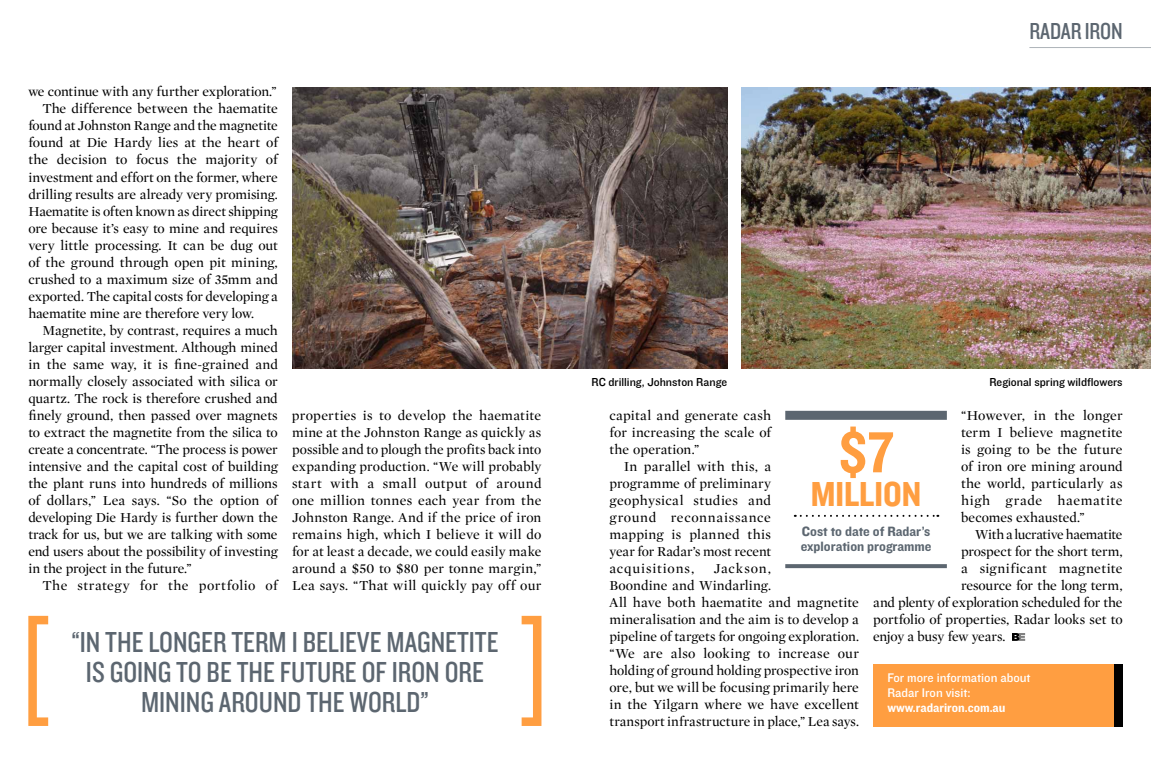
<style>
.page{position:relative;width:1151px;height:783px;background:#fff}
.page>*{position:absolute;margin:0;border:0;box-sizing:border-box;transform-origin:0 0}
.t1{font:60px "Knockout HTF50 Welterweight";color:#ff9e41}
.t2{font:36px "Knockout HTF50 Welterweight";color:#ff9e41}
.t3{font:30px/30px "Knockout HTF29 Junior Liteweight";color:#5c6670;text-align:center}
.t4{font:24px "Knockout HTF29 Junior Liteweight";letter-spacing:-.01em;color:#5c6670}
.t5{font:14px/17px "Mercury Display Roman";color:#000;text-align:justify}
.t6{font:14px/15px "Knockout HTF51 Middleweight";color:#5c6670}
.t7{font:14px "Mercury Display Roman";letter-spacing:.035em;color:#000}
.t8{font:14px "Mercury Display Roman";letter-spacing:-.02em;color:#000}
.t9{font:14px "Mercury Display Roman";letter-spacing:.03em;color:#000}
.t10{font:13px/15px "Knockout HTF31 Junior Middlewt";color:#fff}
.t11{font:13px "Knockout HTF51 Middleweight";color:#fff}
.t12{font:12px "Knockout HTF31 Junior Middlewt";color:#000}
</style>
<div class="page">
<img style="left:292px;top:88px;width:435px;height:280px">
<img style="left:741px;top:88px;width:410px;height:280px">
<svg style="left:28px;top:615px;width:20px;height:110px"></svg>
<svg style="left:522px;top:615px;width:19px;height:110px"></svg>
<svg style="left:1012px;top:633px;width:13px;height:7px"></svg>
<hr style="left:1029px;top:47px;width:122px;height:1px;background:#adb3b8">
<div style="left:873px;top:663px;width:250px;height:63px;background:#ff9e41"></div>
<div style="left:1114px;top:663px;width:9px;height:63px;background:#000"></div>
<div style="left:785px;top:410px;width:162px;height:9px;background:#5c6670"></div>
<svg style="left:795px;top:514px;width:143px;height:2px"></svg>
<svg style="left:785px;top:564px;width:162px;height:4px"></svg>
<h3 class="t4" style="left:1030px;top:18px;width:94px">RADAR IRON</h3>
<p class="t5" style="left:28px;top:83px;width:250px">we continue with any further exploration.”</p>
<p class="t5" style="left:43px;top:100px;width:237px">The difference between the haematite</p>
<p class="t5" style="left:28px;top:117px;width:251px">found at Johnston Range and the magnetite</p>
<p class="t5" style="left:28px;top:134px;width:251px">found at Die Hardy lies at the heart of</p>
<p class="t5" style="left:28px;top:151px;width:251px">the decision to focus the majority of</p>
<p class="t5" style="left:28px;top:168px;width:251px">investment and effort on the former, where</p>
<p class="t5" style="left:28px;top:185px;width:251px">drilling results are already very promising.</p>
<p class="t5" style="left:28px;top:202px;width:251px">Haematite is often known as direct shipping</p>
<p class="t5" style="left:28px;top:219px;width:251px">ore because it’s easy to mine and requires</p>
<p class="t5" style="left:28px;top:236px;width:251px">very little processing. It can be dug out</p>
<p class="t5" style="left:28px;top:253px;width:251px">of the ground through open pit mining,</p>
<p class="t5" style="left:28px;top:270px;width:251px">crushed to a maximum size of 35mm and</p>
<p class="t5" style="left:28px;top:287px;width:251px">exported. The capital costs for developing a</p>
<p class="t5" style="left:28px;top:304px;width:227px">haematite mine are therefore very low.</p>
<p class="t5" style="left:43px;top:321px;width:237px">Magnetite, by contrast, requires a much</p>
<p class="t5" style="left:28px;top:338px;width:251px">larger capital investment. Although mined</p>
<p class="t5" style="left:28px;top:355px;width:251px">in the same way, it is fine-grained and</p>
<p class="t5" style="left:28px;top:372px;width:251px">normally closely associated with silica or</p>
<p class="t5" style="left:28px;top:389px;width:251px">quartz. The rock is therefore crushed and</p>
<p class="t5" style="left:28px;top:406px;width:251px">finely ground, then passed over magnets</p>
<p class="t5" style="left:28px;top:423px;width:251px">to extract the magnetite from the silica to</p>
<p class="t5" style="left:28px;top:440px;width:251px">create a concentrate. “The process is power</p>
<p class="t5" style="left:28px;top:457px;width:251px">intensive and the capital cost of building</p>
<p class="t5" style="left:28px;top:474px;width:251px">the plant runs into hundreds of millions</p>
<p class="t5" style="left:28px;top:491px;width:251px">of dollars,” Lea says. “So the option of</p>
<p class="t5" style="left:28px;top:508px;width:251px">developing Die Hardy is further down the</p>
<p class="t5" style="left:28px;top:525px;width:251px">track for us, but we are talking with some</p>
<p class="t5" style="left:28px;top:542px;width:251px">end users about the possibility of investing</p>
<p class="t5" style="left:28px;top:559px;width:165px">in the project in the future.”</p>
<p class="t7" style="left:43px;top:577px;width:237px">The strategy for the portfolio of</p>
<p class="t12" style="left:592px;top:375px;width:137px">RC drilling, Johnston Range</p>
<p class="t12" style="left:989px;top:375px;width:135px">Regional spring wildflowers</p>
<p class="t5" style="left:292px;top:406px;width:251px">properties is to develop the haematite mine at the Johnston Range as quickly as possible and to plough the profits back into expanding production. “We will probably start with a small output of around one million tonnes each year from the Johnston Range. And if the price of iron remains high, which I believe it will do for at least a decade, we could easily make around a $50 to $80 per tonne margin,” Lea says. “That will quickly pay off our</p>
<p class="t5" style="left:609px;top:406px;width:163px">capital and generate cash for increasing the scale of the operation.”</p>
<p class="t5" style="left:961px;top:406px;width:163px">“However, in the longer term I believe magnetite is going to be the future of iron ore mining around the world, particularly as high grade haematite becomes exhausted.”</p>
<p class="t8" style="left:975px;top:526px;width:149px">With a lucrative haematite</p>
<p class="t5" style="left:961px;top:542px;width:163px">prospect for the short term,</p>
<p class="t9" style="left:961px;top:560px;width:163px">a significant magnetite</p>
<p class="t5" style="left:961px;top:576px;width:163px">resource for the long term,</p>
<p class="t5" style="left:873px;top:593px;width:251px">and plenty of exploration scheduled for the</p>
<p class="t5" style="left:873px;top:610px;width:251px">portfolio of properties, Radar looks set to</p>
<p class="t5" style="left:873px;top:627px;width:134px">enjoy a busy few years.</p>
<h1 class="t1" style="left:838px;top:421px;width:57px">$7</h1>
<h2 class="t2" style="left:811px;top:475px;width:112px">Million</h2>
<p class="t6" style="left:801px;top:524px;width:132px">Cost to date of Radar’s exploration programme</p>
<p class="t5" style="left:609px;top:457px;width:163px;text-indent:14px">In parallel with this, a programme of preliminary geophysical studies and ground reconnaissance mapping is planned this year for Radar’s most recent acquisitions,</p>
<p class="t5" style="left:609px;top:559px;width:251px;text-align:left;text-indent:104px">Jackson,<br>Boondine and Windarling.<br>All have both haematite and magnetite mineralisation and the aim is to develop a pipeline of targets for ongoing exploration. “We are also looking to increase our holding of ground holding prospective iron ore, but we will be focusing primarily here in the Yilgarn where we have excellent transport infrastructure in place,” Lea says.</p>
<h3 class="t3" style="left:71px;top:627px;width:429px">“IN THE LONGER TERM I BELIEVE MAGNETITE<br>IS GOING TO BE THE FUTURE OF IRON ORE<br>MINING AROUND THE WORLD”</h3>
<p class="t10" style="left:887px;top:670px;width:145px">For more information about<br>Radar Iron visit:</p>
<p class="t11" style="left:887px;top:700px;width:120px">www.radariron.com.au</p>
</div>
